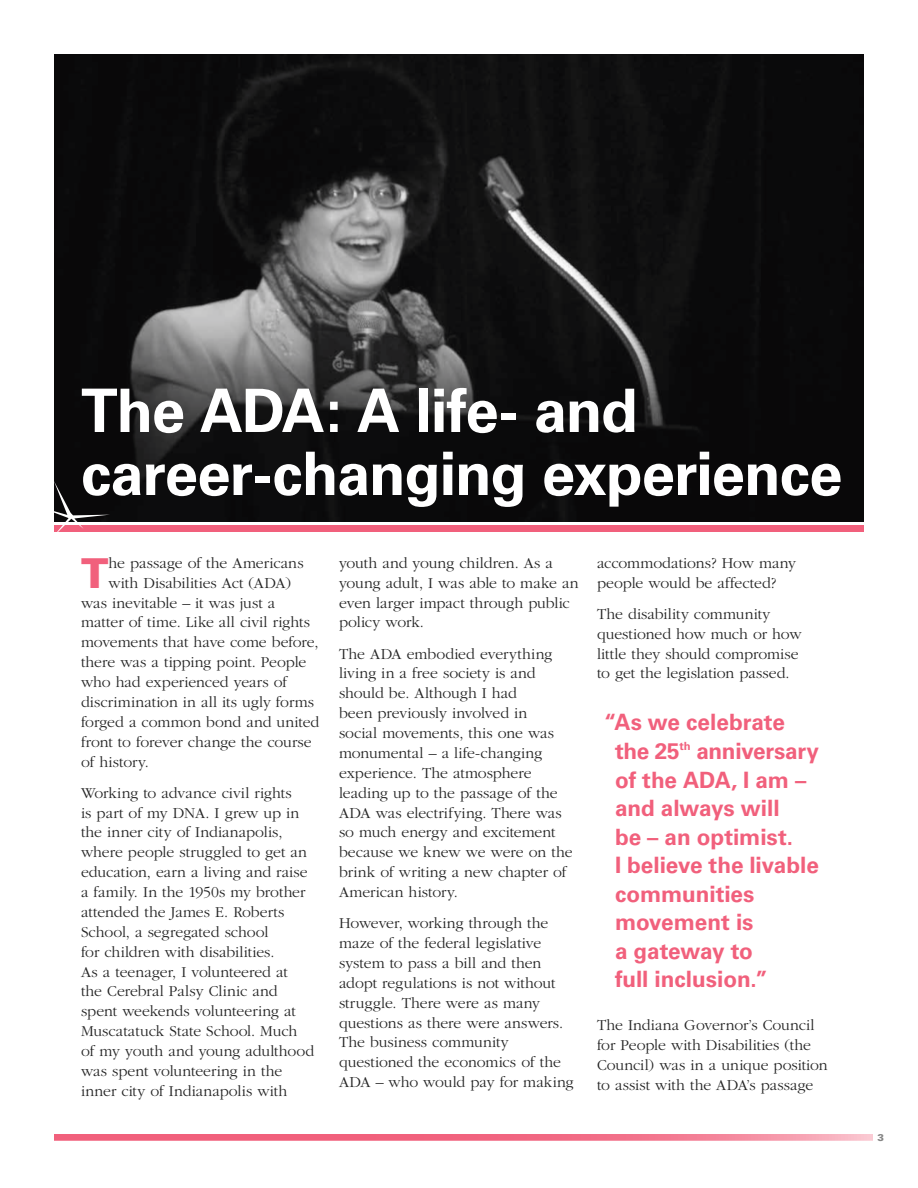
<style>
.page{position:relative;width:918px;height:1188px;background:#fff}
.page>*{position:absolute;margin:0;border:0;box-sizing:border-box;transform-origin:0 0}
.t1{font:700 60px/63px "Univers";letter-spacing:-.02em;color:#fff}
.t2{font:900 41.25px "Univers";color:#f1607c}
.t3{font:700 22.5px/28.5px "Univers";letter-spacing:-.005em;color:#f1607c}
.t4{font:300 15.75px/20px "Garamond";color:#232323}
.t5{font:900 9.75px "Univers";color:#858585}
</style>
<div class="page">
<img style="left:54px;top:54px;width:810px;height:468px">
<div style="left:54px;top:525px;width:810px;height:7px;background:#f1607c"></div>
<svg style="left:54px;top:481px;width:56px;height:51px"></svg>
<svg style="left:54px;top:1134px;width:819px;height:7px;background:#f2768e"></svg>
<h1 class="t1" style="left:81px;top:380px;width:763px">The ADA: A life- and career-changing experience</h1>
<h2 class="t2" style="left:81px;top:547px;width:29px">T</h2>
<p class="t4" style="left:108px;top:553px;width:197px">he passage of the Americans</p>
<p class="t4" style="left:108px;top:573px;width:184px">with Disabilities Act (ADA)</p>
<p class="t4" style="left:81px;top:593px;width:196px">was inevitable – it was just a</p>
<p class="t4" style="left:81px;top:613px;width:231px">matter of time. Like all civil rights</p>
<p class="t4" style="left:81px;top:633px;width:239px">movements that have come before,</p>
<p class="t4" style="left:81px;top:652px;width:227px">there was a tipping point. People</p>
<p class="t4" style="left:81px;top:672px;width:208px">who had experienced years of</p>
<p class="t4" style="left:81px;top:692px;width:235px">discrimination in all its ugly forms</p>
<p class="t4" style="left:81px;top:712px;width:240px">forged a common bond and united</p>
<p class="t4" style="left:81px;top:732px;width:232px">front to forever change the course</p>
<p class="t4" style="left:81px;top:752px;width:69px">of history.</p>
<p class="t4" style="left:81px;top:783px;width:235px">Working to advance civil rights<br>is part of my DNA. I grew up in the inner city of Indianapolis, where people struggled to get an education, earn a living and raise a family. In the 1950s my brother attended the James E. Roberts<br>School, a segregated school<br>for children with disabilities.<br>As a teenager, I volunteered at<br>the Cerebral Palsy Clinic and spent weekends volunteering at<br>Muscatatuck State School. Much of my youth and young adulthood was spent volunteering in the inner city of Indianapolis with</p>
<p class="t4" style="left:339px;top:553px;width:241px">youth and young children. As a young adult, I was able to make an even larger impact through public policy work.</p>
<p class="t4" style="left:339px;top:644px;width:235px">The ADA embodied everything living in a free society is and should be. Although I had<br>been previously involved in<br>social movements, this one was monumental – a life-changing experience. The atmosphere leading up to the passage of the<br>ADA was electrifying. There was so much energy and excitement because we knew we were on the brink of writing a new chapter of<br>American history.</p>
<p class="t4" style="left:339px;top:914px;width:236px">However, working through the maze of the federal legislative system to pass a bill and then adopt regulations is not without struggle. There were as many questions as there were answers.<br>The business community questioned the economics of the<br>ADA – who would pay for making</p>
<p class="t4" style="left:597px;top:553px;width:201px">accommodations? How many people would be affected?</p>
<p class="t4" style="left:597px;top:604px;width:206px">The disability community questioned how much or how little they should compromise to get the legislation passed.</p>
<h3 class="t3" style="left:615px;top:709px;width:206px;text-indent:-11px">“As we celebrate the 25<sup>th</sup> anniversary of the ADA, I am – and always will<br>be – an optimist.<br>I believe the livable communities movement is<br>a gateway to<br>full inclusion.”</h3>
<p class="t4" style="left:597px;top:1016px;width:232px">The Indiana Governor’s Council for People with Disabilities (the<br>Council) was in a unique position to assist with the ADA’s passage</p>
<p class="t5" style="left:878px;top:1131px;width:8px">3</p>
</div>
